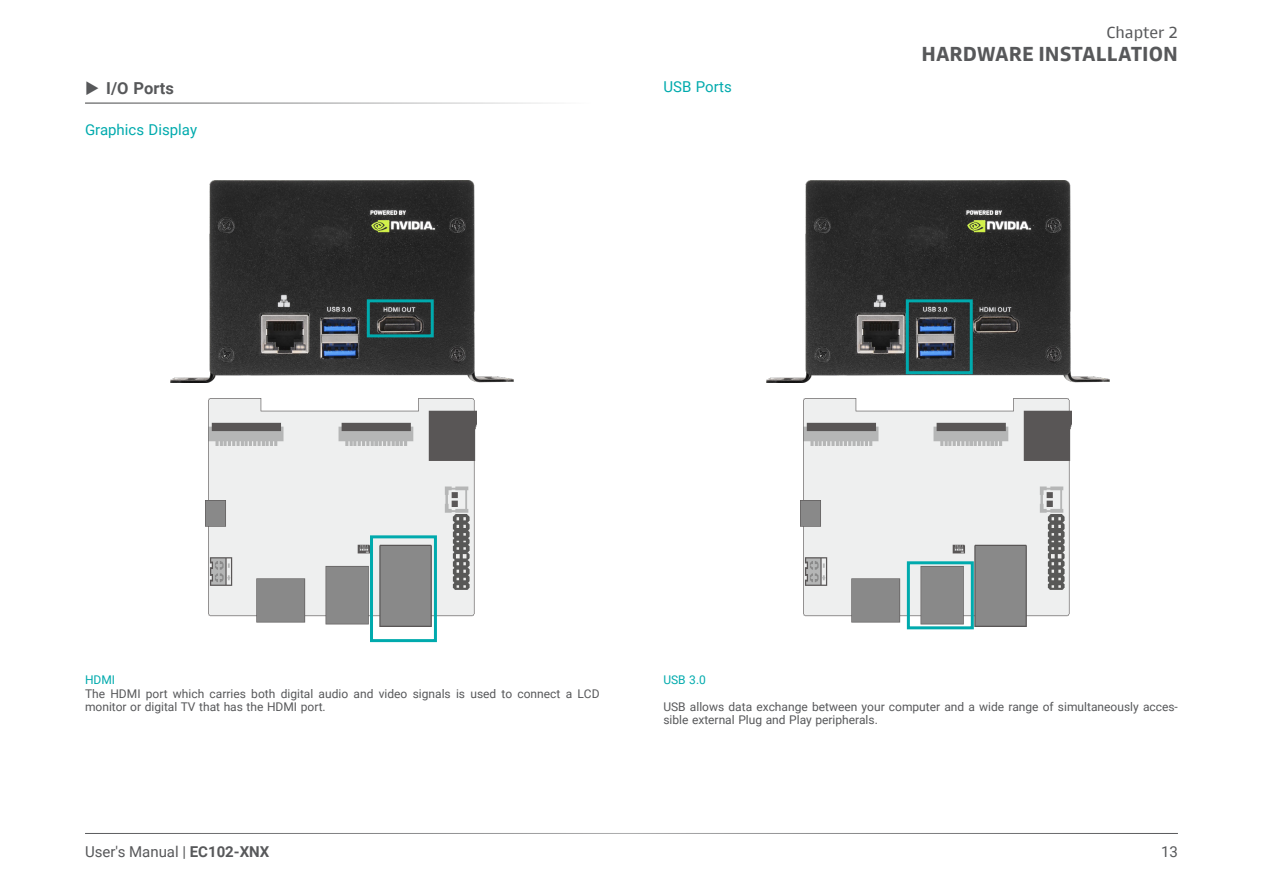
<style>
.page{position:relative;width:1263px;height:893px;background:#fff}
.page>*{position:absolute;margin:0;border:0;box-sizing:border-box;transform-origin:0 0}
.t1{font:700 21px "Goldman Sans";color:#57585a}
.t2{font:16.5px "Goldman Sans";color:#57585a}
.t3{font:700 16.5px "Roboto";color:#57585a}
.t4{font:15px "Roboto";color:#57585a}
.Heading_3{font:15px "Roboto";color:#00aaad}
.Body_Text{font:12px/13.5px "Roboto";color:#57585a}
.Body_Text-2{font:12px "Roboto";color:#00aaad}
.s1{font-weight:700}
</style>
<div class="page">
<hr style="left:85px;top:833px;width:1093px;height:1px;background:#57585a">
<hr style="left:85px;top:102px;width:515px;height:2px;background:#595a5b">
<img style="left:171px;top:180px;width:343px;height:202px">
<img style="left:205px;top:399px;width:271px;height:227px">
<div style="left:367px;top:299px;width:67px;height:38px;border:3px solid #00aaad"></div>
<div style="left:370px;top:535px;width:67px;height:107px;border:3px solid #00aaad"></div>
<img style="left:766px;top:180px;width:343px;height:202px">
<img style="left:800px;top:399px;width:271px;height:227px">
<div style="left:906px;top:299px;width:67px;height:75px;border:3px solid #00aaad"></div>
<div style="left:907px;top:561px;width:67px;height:68px;border:3px solid #00aaad"></div>
<p class="t3" style="left:106px;top:76px;width:69px">I/O Ports</p>
<p class="Heading_3" style="left:85px;top:119px;width:114px">Graphics Display</p>
<p class="Heading_3" style="left:663px;top:76px;width:70px">USB Ports</p>
<h2 class="t2" style="left:1106px;top:23px;width:73px">Chapter 2</h2>
<h1 class="t1" style="left:921px;top:40px;width:258px">HARDWARE INSTALLATION</h1>
<p class="Body_Text-2" style="left:85px;top:672px;width:32px">HDMI</p>
<p class="Body_Text" style="left:85px;top:686px;width:516px">The HDMI port which carries both digital audio and video signals is used to connect a LCD monitor or digital TV that has the HDMI port.</p>
<p class="t4" style="left:85px;top:841px;width:186px">User's Manual | <span class="s1">EC102-XNX</span></p>
<p class="Body_Text-2" style="left:663px;top:671px;width:44px">USB 3.0</p>
<p class="Body_Text" style="left:663px;top:699px;width:516px">USB allows data exchange between your computer and a wide range of simultaneously acces&shy;sible external Plug and Play peripherals.</p>
<p class="t4" style="left:1161px;top:841px;width:18px">13</p>
</div>
